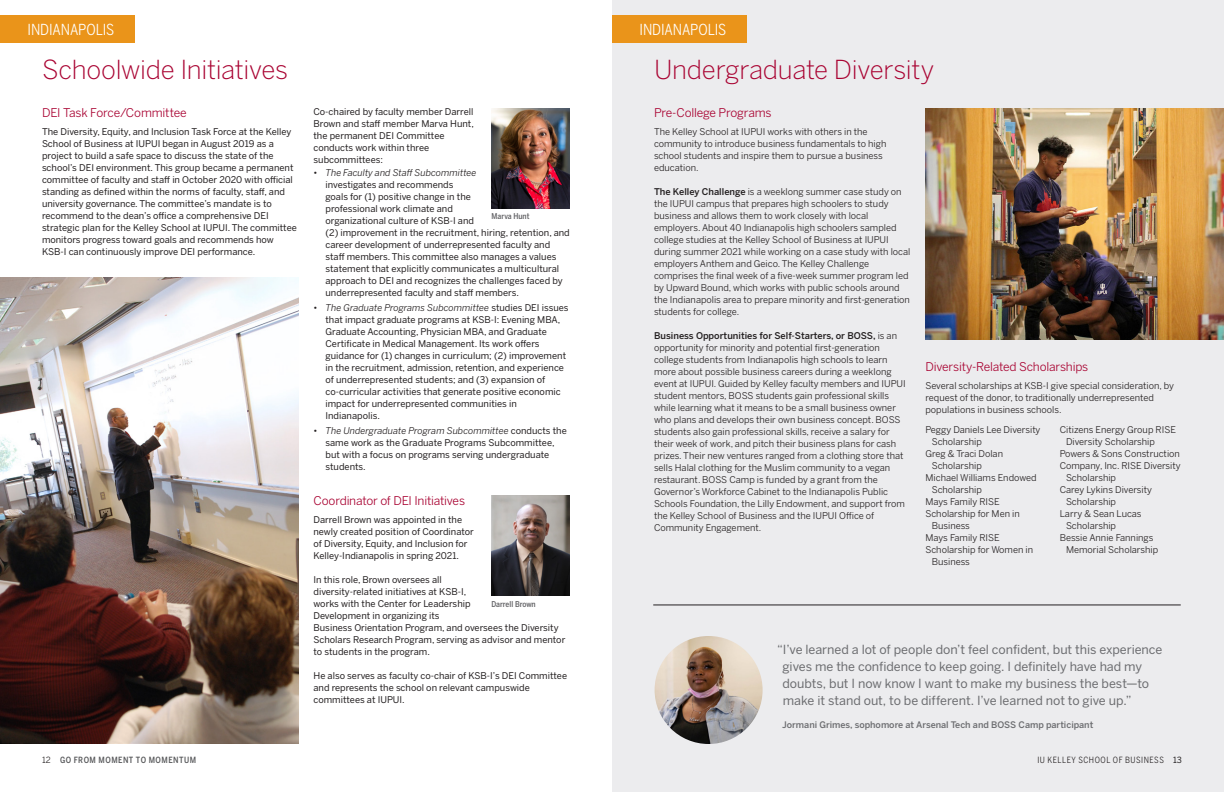
<style>
.page{position:relative;width:1224px;height:792px;background:#fff}
.page>*{position:absolute;margin:0;border:0;box-sizing:border-box;transform-origin:0 0}
.H2_-_main_DIV{font:300 26px "Benton Sans";letter-spacing:-.01em;color:#a90332}
.t1{font:15.1px "Benton Sans Cond";letter-spacing:-.01em;color:#fff}
.DIV_small_quote{font:12.5px/17px "Benton Sans";letter-spacing:-.005em;color:#6c6d70}
.H3_DIV{font:12px "Benton Sans";letter-spacing:-.015em;color:#a90332}
.article_sm_-_no_inde{font:9.2px/12px "Benton Sans";color:#231f20}
.article_sm_-_no_inde-2{font:9.2px/12px "Benton Sans";color:#231f20}
.display_quote_-_attr{font:500 9px "Benton Sans";color:#6c6d70}
.t2{font:8.5px "Benton Sans Cond";letter-spacing:.06em;color:#231f20}
.t3{font:500 8.5px "Benton Sans Cond";letter-spacing:.055em;color:#57585a}
.caption{font:500 8px "Benton Sans Cond";color:#636366}
.s1{font-weight:500}
.s2{font-style:italic}
.s3{font-family:"Benton Sans";font-weight:400;color:#231f20}
.s4{font-family:"Benton Sans"}
</style>
<div class="page">
<div style="left:612px;top:0;width:612px;height:792px;background:#ececee"></div>
<div style="left:612px;top:15px;width:135px;height:28px;background:#ea941a"></div>
<div style="left:0;top:15px;width:135px;height:28px;background:#ea941a"></div>
<img style="left:492px;top:108px;width:78px;height:100px">
<img style="left:491px;top:495px;width:79px;height:101px">
<img style="left:926px;top:108px;width:298px;height:232px">
<img style="left:655px;top:636px;width:108px;height:108px;border-radius:54px">
<hr style="left:653px;top:605px;width:528px;height:1px;background:#231f20">
<img style="left:0;top:277px;width:298px;height:467px">
<h2 class="t1" style="left:28px;top:20px;width:88px">INDIANAPOLIS</h2>
<h2 class="t1" style="left:640px;top:20px;width:88px">INDIANAPOLIS</h2>
<h2 class="H2_-_main_DIV" style="left:42px;top:54px;width:248px">Schoolwide Initiatives</h2>
<h2 class="H2_-_main_DIV" style="left:654px;top:54px;width:282px">Undergraduate Diversity</h2>
<h3 class="H3_DIV" style="left:654px;top:106px;width:119px">Pre-College Programs</h3>
<p class="article_sm_-_no_inde-2" style="left:654px;top:126px;width:234px">The Kelley School at IUPUI works with others in the community to introduce business fundamentals to high school students and inspire them to pursue a business education.</p>
<p class="article_sm_-_no_inde-2" style="left:654px;top:186px;width:258px"><span class="s1">The Kelley Challenge</span> is a weeklong summer case study on the IUPUI campus that prepares high schoolers to study business and allows them to work closely with local employers. About 40 Indianapolis high schoolers sampled college studies at the Kelley School of Business at IUPUI during summer 2021 while working on a case study with local employers Anthem and Geico. The Kelley Challenge comprises the final week of a five-week summer program led by Upward Bound, which works with public schools around the Indianapolis area to prepare minority and first-generation students for college.</p>
<p class="article_sm_-_no_inde-2" style="left:654px;top:330px;width:253px"><span class="s1">Business Opportunities for Self-Starters, or BOSS,</span> is an opportunity for minority and potential first-generation college students from Indianapolis high schools to learn more about possible business careers during a weeklong event at IUPUI. Guided by Kelley faculty members and IUPUI student mentors, BOSS students gain professional skills while learning what it means to be a small business owner who plans and develops their own business concept. BOSS students also gain professional skills, receive a salary for their week of work, and pitch their business plans for cash prizes. Their new ventures ranged from a clothing store that sells Halal clothing for the Muslim community to a vegan restaurant. BOSS Camp is funded by a grant from the Governor’s Workforce Cabinet to the Indianapolis Public Schools Foundation, the Lilly Endowment, and support from the Kelley School of Business and the IUPUI Office of Community Engagement.</p>
<p class="article_sm_-_no_inde" style="left:314px;top:106px;width:162px">Co-chaired by faculty member Darrell<br>Brown and staff member Marva Hunt, the permanent DEI Committee conducts work within three subcommittees:</p>
<p class="article_sm_-_no_inde" style="left:326px;top:167px;width:246px;text-indent:-12px"><span class="s2">• The Faculty and Staff Subcommittee<br></span>investigates and recommends<br>goals for (1) positive change in the<br>professional work climate and<br>organizational culture of KSB-I and<br>(2) improvement in the recruitment, hiring, retention, and career development of underrepresented faculty and staff members. This committee also manages a values statement that explicitly communicates a multicultural approach to DEI and recognizes the challenges faced by underrepresented faculty and staff members.</p>
<p class="article_sm_-_no_inde" style="left:326px;top:302px;width:245px;text-indent:-12px"><span class="s2">• The Graduate Programs Subcommittee</span> studies DEI issues that impact graduate programs at KSB-I: Evening MBA, Graduate Accounting, Physician MBA, and Graduate Certificate in Medical Management. Its work offers guidance for (1) changes in curriculum; (2) improvement in the recruitment, admission, retention, and experience of underrepresented students; and (3) expansion of co-curricular activities that generate positive economic impact for underrepresented communities in Indianapolis.</p>
<p class="article_sm_-_no_inde" style="left:326px;top:425px;width:243px;text-indent:-12px"><span class="s2">• The Undergraduate Program Subcommittee</span> conducts the same work as the Graduate Programs Subcommittee, but with a focus on programs serving undergraduate students.</p>
<h3 class="H3_DIV" style="left:42px;top:106px;width:146px">DEI Task Force/Committee</h3>
<p class="article_sm_-_no_inde" style="left:42px;top:126px;width:256px">The Diversity, Equity, and Inclusion Task Force at the Kelley School of Business at IUPUI began in August 2019 as a project to build a safe space to discuss the state of the school’s DEI environment. This group became a permanent committee of faculty and staff in October 2020 with official standing as defined within the norms of faculty, staff, and university governance. The committee’s mandate is to recommend to the dean’s office a comprehensive DEI strategic plan for the Kelley School at IUPUI. The committee monitors progress toward goals and recommends how KSB-I can continuously improve DEI performance.</p>
<p class="caption" style="left:492px;top:212px;width:39px">Marva Hunt</p>
<h3 class="H3_DIV" style="left:926px;top:359px;width:164px">Diversity-Related Scholarships</h3>
<p class="article_sm_-_no_inde-2" style="left:926px;top:380px;width:250px">Several scholarships at KSB-I give special consideration, by request of the donor, to traditionally underrepresented populations in business schools.</p>
<p class="article_sm_-_no_inde-2" style="left:1066px;top:424px;width:111px;text-indent:-6px">Citizens Energy Group RISE<br>Diversity Scholarship</p>
<p class="article_sm_-_no_inde-2" style="left:1060px;top:448px;width:122px">Powers &amp; Sons Construction</p>
<p class="article_sm_-_no_inde-2" style="left:1060px;top:460px;width:122px">Company, Inc. RISE Diversity</p>
<p class="article_sm_-_no_inde-2" style="left:1066px;top:472px;width:52px">Scholarship</p>
<p class="article_sm_-_no_inde-2" style="left:1066px;top:484px;width:87px;text-indent:-6px">Carey Lykins Diversity<br>Scholarship</p>
<p class="article_sm_-_no_inde-2" style="left:1066px;top:508px;width:77px;text-indent:-6px">Larry &amp; Sean Lucas<br>Scholarship</p>
<p class="article_sm_-_no_inde-2" style="left:1066px;top:532px;width:94px;text-indent:-6px">Bessie Annie Fannings<br>Memorial Scholarship</p>
<p class="article_sm_-_no_inde-2" style="left:932px;top:424px;width:110px;text-indent:-6px">Peggy Daniels Lee Diversity<br>Scholarship</p>
<p class="article_sm_-_no_inde-2" style="left:932px;top:448px;width:73px;text-indent:-6px">Greg &amp; Traci Dolan<br>Scholarship</p>
<p class="article_sm_-_no_inde-2" style="left:932px;top:472px;width:106px;text-indent:-6px">Michael Williams Endowed<br>Scholarship</p>
<p class="article_sm_-_no_inde-2" style="left:926px;top:496px;width:76px">Mays Family RISE</p>
<p class="article_sm_-_no_inde-2" style="left:926px;top:508px;width:96px">Scholarship for Men in</p>
<p class="article_sm_-_no_inde-2" style="left:932px;top:520px;width:40px">Business</p>
<p class="article_sm_-_no_inde-2" style="left:926px;top:532px;width:76px">Mays Family RISE</p>
<p class="article_sm_-_no_inde-2" style="left:926px;top:544px;width:109px">Scholarship for Women in</p>
<p class="article_sm_-_no_inde-2" style="left:932px;top:556px;width:40px">Business</p>
<h3 class="H3_DIV" style="left:314px;top:493px;width:153px">Coordinator of DEI Initiatives</h3>
<p class="article_sm_-_no_inde" style="left:314px;top:513px;width:162px">Darrell Brown was appointed in the newly created position of Coordinator of Diversity, Equity, and Inclusion for Kelley-Indianapolis in spring 2021.</p>
<p class="article_sm_-_no_inde" style="left:314px;top:573px;width:253px">In this role, Brown oversees all<br>diversity-related initiatives at KSB-I,<br>works with the Center for Leadership<br>Development in organizing its<br>Business Orientation Program, and oversees the Diversity Scholars Research Program, serving as advisor and mentor to students in the program.</p>
<p class="article_sm_-_no_inde" style="left:314px;top:669px;width:255px">He also serves as faculty co-chair of KSB-I’s DEI Committee and represents the school on relevant campuswide committees at IUPUI.</p>
<p class="caption" style="left:491px;top:599px;width:46px">Darrell Brown</p>
<p class="DIV_small_quote" style="left:782px;top:641px;width:382px;text-indent:-5px">“I’ve learned a lot of people don’t feel confident, but this experience gives me the confidence to keep going. I definitely have had my doubts, but I now know I want to make my business the best—to make it stand out, to be different. I’ve learned not to give up.”</p>
<p class="display_quote_-_attr" style="left:782px;top:719px;width:313px">Jormani Grimes, sophomore at Arsenal Tech and BOSS Camp participant</p>
<p class="t3" style="left:42px;top:754px;width:156px"><span class="s3">12</span> GO FROM MOMENT TO MOMENTUM</p>
<p class="t2" style="left:1037px;top:755px;width:146px">IU KELLEY SCHOOL OF BUSINESS <span class="s4">13</span></p>
</div>
